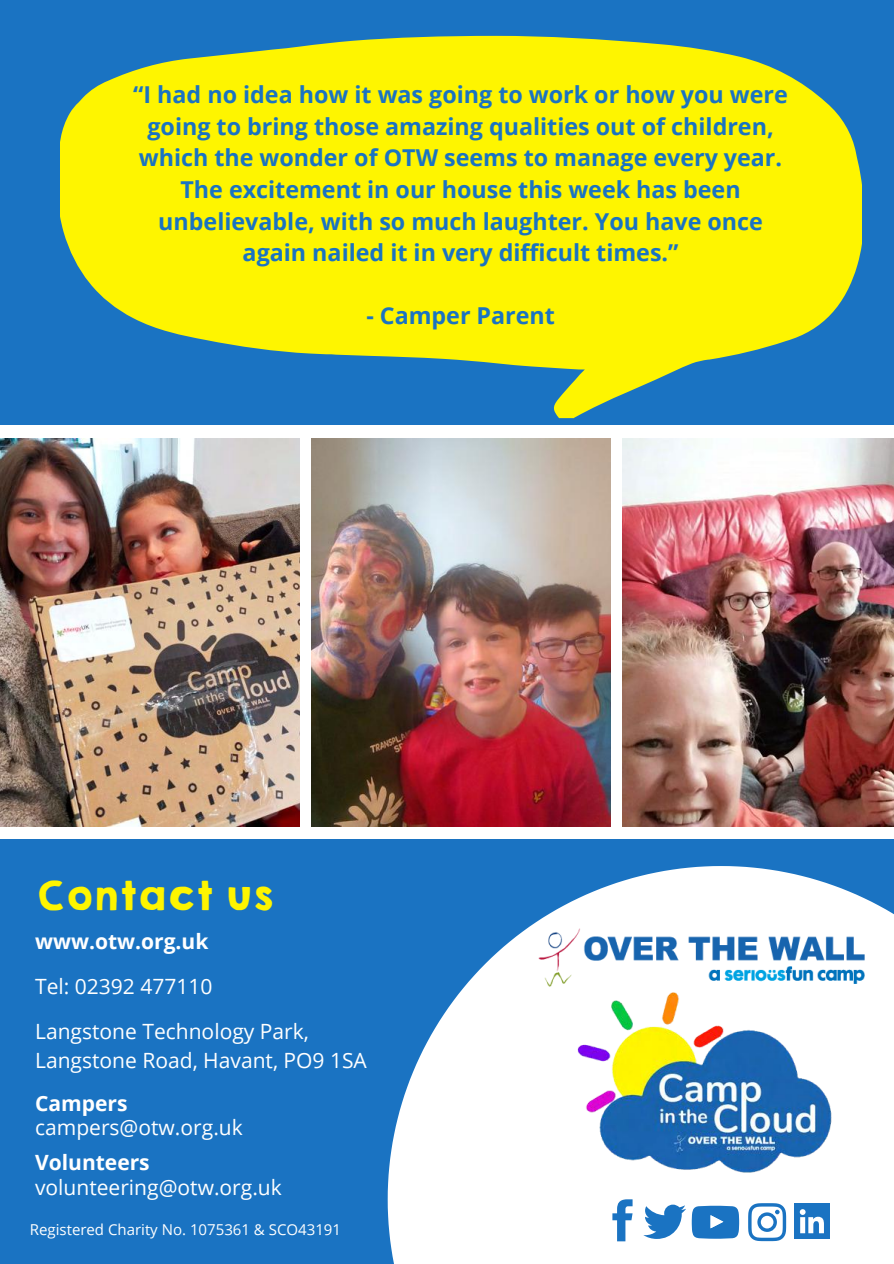
<style>
.page{position:relative;width:894px;height:1264px;background:#fff}
.page>*{position:absolute;margin:0;border:0;box-sizing:border-box;transform-origin:0 0}
.t1{font:36px "KGHAPPY Solid";color:#fef500}
.t2{font:700 23.25px/31.5px "Open Sans";color:#1a73c2;text-align:center}
.t3{font:21px/45px "Open Sans";color:#fff}
.t4{font:700 21px "Open Sans";color:#fff}
.t5{font:15px "Open Sans";color:#fff}
</style>
<div class="page">
<div style="left:0;top:0;width:893px;height:1263px;background:#1a73c2"></div>
<div style="left:0;top:426px;width:893px;height:413px;background:#fff"></div>
<img style="left:0;top:438px;width:300px;height:388px">
<img style="left:311px;top:438px;width:299px;height:388px">
<img style="left:622px;top:438px;width:271px;height:388px">
<svg style="left:387px;top:866px;width:506px;height:397px;fill:#fff"></svg>
<svg style="left:612px;top:1218px;width:20px;height:23px"></svg>
<svg style="left:643px;top:1218px;width:42px;height:20px"></svg>
<svg style="left:748px;top:1218px;width:38px;height:23px"></svg>
<div style="left:793px;top:1203px;width:36px;height:35px;background:#1a73c2"></div>
<svg style="left:800px;top:1218px;width:23px;height:15px"></svg>
<svg style="left:691px;top:1218px;width:48px;height:20px"></svg>
<svg style="left:61px;top:36px;width:799px;height:382px;fill:#fef500"></svg>
<img style="left:538px;top:929px;width:326px;height:45px">
<img style="left:484px;top:974px;width:409px;height:244px">
<p class="t2" style="left:133px;top:79px;width:656px">“I had no idea how it was going to work or how you were going to bring those amazing qualities out of children, which the wonder of OTW seems to manage every year.<br>The excitement in our house this week has been unbelievable, with so much laughter. You have once again nailed it in very difficult times.”</p>
<p class="t2" style="left:366px;top:299px;width:190px">- Camper Parent</p>
<h1 class="t1" style="left:35px;top:867px;width:240px">CONTACT US</h1>
<p class="t4" style="left:35px;top:926px;width:175px">www.otw.org.uk</p>
<p class="t3" style="left:35px;top:963px;width:275px">Tel: 02392 477110<br>Langstone Technology Park,</p>
<p class="t3" style="left:35px;top:1037px;width:333px">Langstone Road, Havant, PO9 1SA</p>
<p class="t4" style="left:35px;top:1088px;width:94px">Campers</p>
<p class="t3" style="left:35px;top:1104px;width:209px">campers@otw.org.uk</p>
<p class="t4" style="left:35px;top:1147px;width:116px">Volunteers</p>
<p class="t3" style="left:35px;top:1164px;width:248px">volunteering@otw.org.uk</p>
<p class="t5" style="left:30px;top:1218px;width:312px">Registered Charity No. 1075361 &amp; SCO43191</p>
</div>
